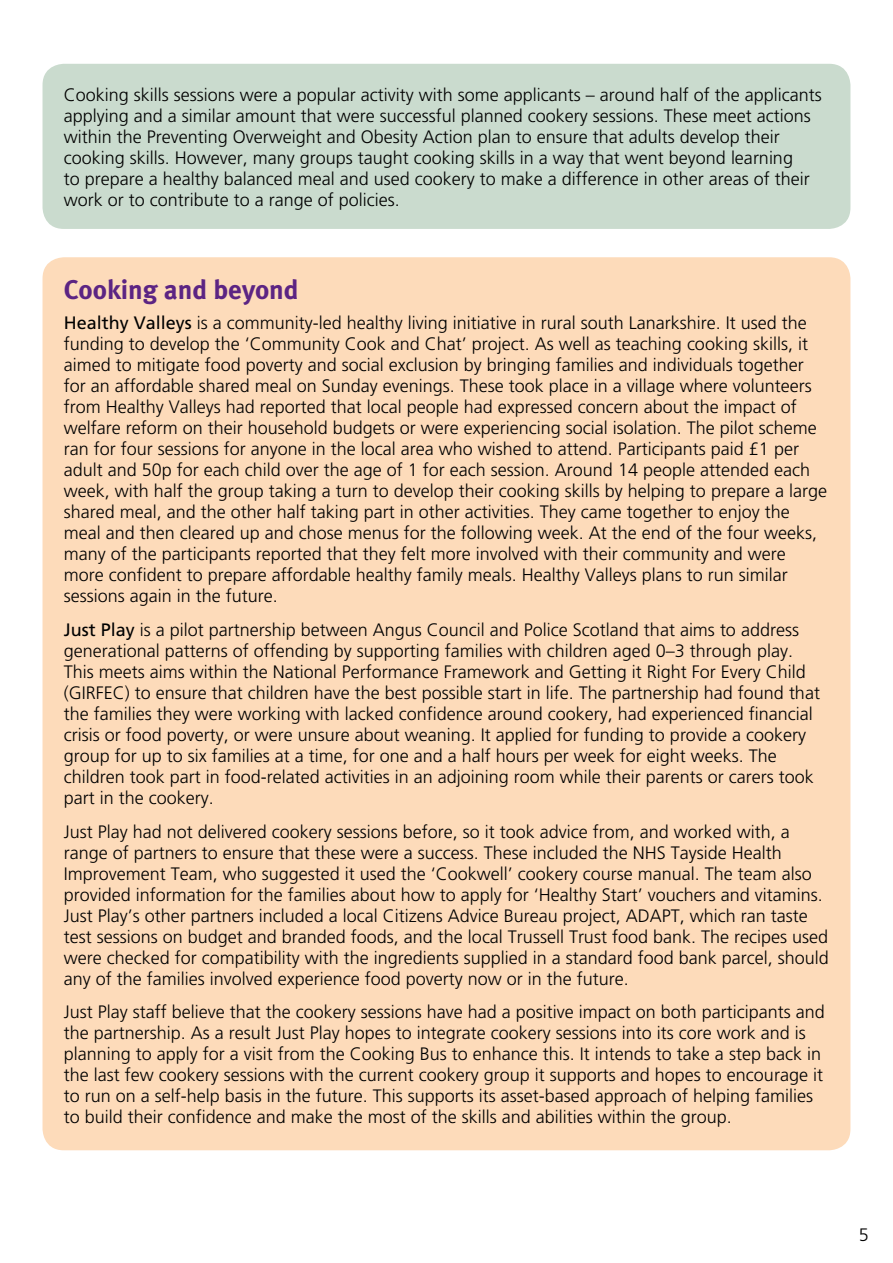
<style>
.page{position:relative;width:893px;height:1263px;background:#fff}
.page>*{position:absolute;margin:0;border:0;box-sizing:border-box;transform-origin:0 0}
.B_head{font:700 27px "Meta Plus";color:#5c2483}
.Body_text{font:300 18px/21px "Frutiger";color:#000}
.t1{font:300 18px "Frutiger LT Std";color:#000}
.s1{font-family:"Frutiger LT Std";font-weight:400}
</style>
<div class="page">
<div style="left:43px;top:64px;width:807px;height:165px;background:#cadbce;border-radius:21px"></div>
<div style="left:43px;top:257px;width:807px;height:893px;background:#fddbba;border-radius:21px"></div>
<p class="Body_text" style="left:64px;top:84px;width:760px">Cooking skills sessions were a popular activity with some applicants – around half of the applicants applying and a similar amount that were successful planned cookery sessions. These meet actions within the Preventing Overweight and Obesity Action plan to ensure that adults develop their cooking skills. However, many groups taught cooking skills in a way that went beyond learning<br>to prepare a healthy balanced meal and used cookery to make a difference in other areas of their work or to contribute to a range of policies.</p>
<p class="B_head" style="left:64px;top:274px;width:237px">Cooking and beyond</p>
<p class="Body_text" style="left:64px;top:312px;width:765px"><span class="s1">Healthy Valleys</span> is a community-led healthy living initiative in rural south Lanarkshire. It used the funding to develop the ‘Community Cook and Chat’ project. As well as teaching cooking skills, it aimed to mitigate food poverty and social exclusion by bringing families and individuals together for an affordable shared meal on Sunday evenings. These took place in a village where volunteers from Healthy Valleys had reported that local people had expressed concern about the impact of welfare reform on their household budgets or were experiencing social isolation. The pilot scheme ran for four sessions for anyone in the local area who wished to attend. Participants paid £1 per adult and 50p for each child over the age of 1 for each session. Around 14 people attended each week, with half the group taking a turn to develop their cooking skills by helping to prepare a large shared meal, and the other half taking part in other activities. They came together to enjoy the meal and then cleared up and chose menus for the following week. At the end of the four weeks, many of the participants reported that they felt more involved with their community and were more confident to prepare affordable healthy family meals. Healthy Valleys plans to run similar sessions again in the future.</p>
<p class="Body_text" style="left:64px;top:619px;width:758px"><span class="s1">Just Play</span> is a pilot partnership between Angus Council and Police Scotland that aims to address generational patterns of offending by supporting families with children aged 0–3 through play.<br>This meets aims within the National Performance Framework and Getting it Right For Every Child (GIRFEC) to ensure that children have the best possible start in life. The partnership had found that the families they were working with lacked confidence around cookery, had experienced financial crisis or food poverty, or were unsure about weaning. It applied for funding to provide a cookery group for up to six families at a time, for one and a half hours per week for eight weeks. The children took part in food-related activities in an adjoining room while their parents or carers took part in the cookery.</p>
<p class="Body_text" style="left:64px;top:821px;width:767px">Just Play had not delivered cookery sessions before, so it took advice from, and worked with, a range of partners to ensure that these were a success. These included the NHS Tayside Health Improvement Team, who suggested it used the ‘Cookwell’ cookery course manual. The team also provided information for the families about how to apply for ‘Healthy Start’ vouchers and vitamins.<br>Just Play’s other partners included a local Citizens Advice Bureau project, ADAPT, which ran taste test sessions on budget and branded foods, and the local Trussell Trust food bank. The recipes used were checked for compatibility with the ingredients supplied in a standard food bank parcel, should any of the families involved experience food poverty now or in the future.</p>
<p class="Body_text" style="left:64px;top:1001px;width:763px">Just Play staff believe that the cookery sessions have had a positive impact on both participants and the partnership. As a result Just Play hopes to integrate cookery sessions into its core work and is planning to apply for a visit from the Cooking Bus to enhance this. It intends to take a step back in the last few cookery sessions with the current cookery group it supports and hopes to encourage it to run on a self-help basis in the future. This supports its asset-based approach of helping families to build their confidence and make the most of the skills and abilities within the group.</p>
<p class="t1" style="left:859px;top:1224px;width:12px">5</p>
</div>
